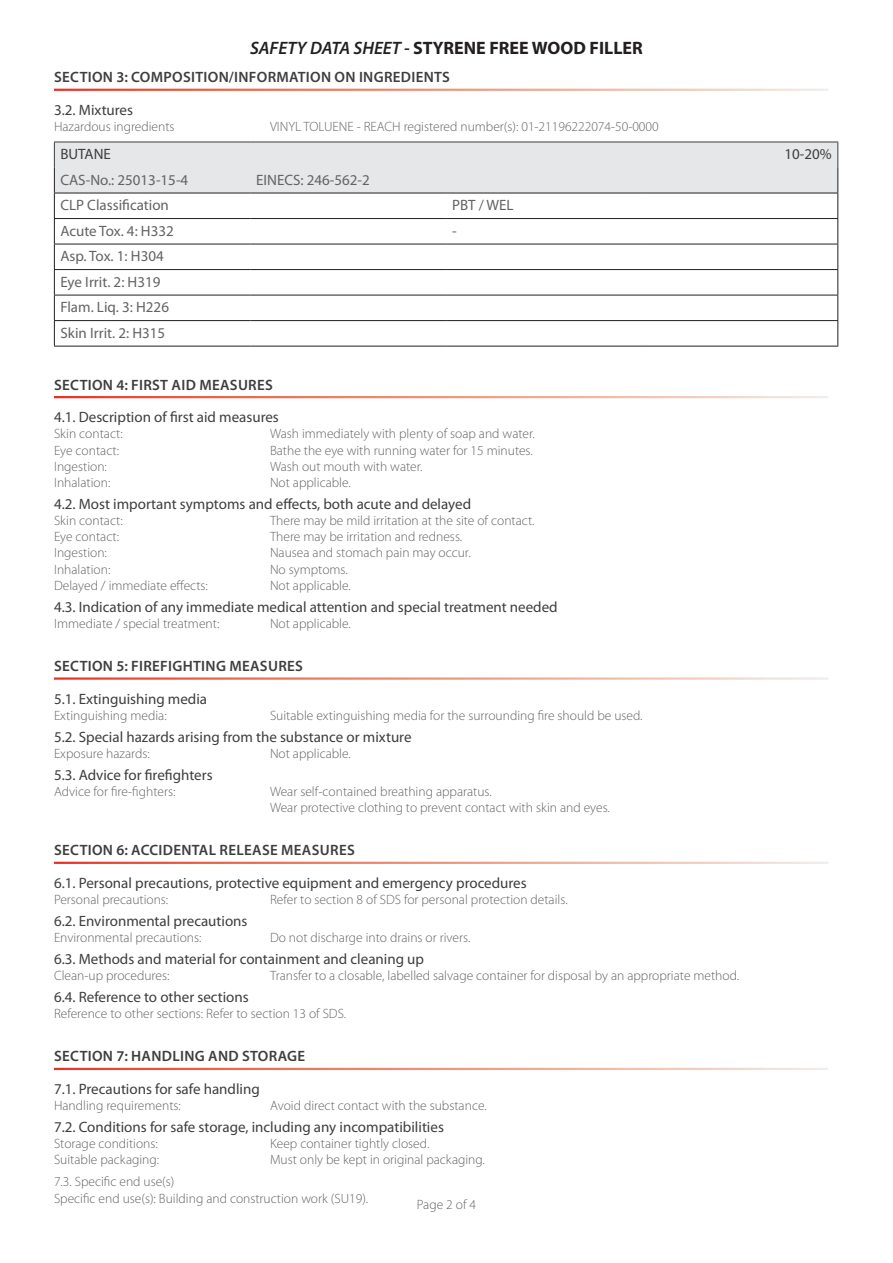
<style>
.page{position:relative;width:893px;height:1263px;background:#fff}
.page>*{position:absolute;margin:0;border:0;box-sizing:border-box;transform-origin:0 0}
.t1{font:700 18px "Myriad Pro";color:#231f20}
.t2{font:15px "Myriad Pro";color:#3e3e3f}
.t3{font:600 15px "Myriad Pro";letter-spacing:.02em;color:#3e3e3f}
.t4{font:15px/25.5px "Myriad Pro";color:#636366}
.t5{font:300 13.5px/16.2px "Myriad Pro";color:#636366}
.s1{font-weight:600;font-style:italic}
</style>
<div class="page">
<hr style="left:54px;top:346px;width:196px;height:1px;background:#231f20">
<hr style="left:250px;top:346px;width:196px;height:1px;background:#231f20">
<hr style="left:446px;top:346px;width:196px;height:1px;background:#231f20">
<hr style="left:642px;top:346px;width:196px;height:1px;background:#231f20">
<svg style="left:54px;top:142px;width:784px;height:204px"></svg>
<hr style="left:54px;top:320px;width:196px;height:1px;background:#231f20">
<hr style="left:250px;top:320px;width:196px;height:1px;background:#231f20">
<hr style="left:446px;top:320px;width:196px;height:1px;background:#231f20">
<hr style="left:642px;top:320px;width:196px;height:1px;background:#231f20">
<h1 class="t1" style="left:250px;top:36px;width:394px"><span class="s1">SAFETY DATA SHEET -</span> STYRENE FREE WOOD FILLER</h1>
<p class="t3" style="left:54px;top:68px;width:397px">SECTION 3: COMPOSITION/INFORMATION ON INGREDIENTS</p>
<p class="t2" style="left:54px;top:100px;width:81px">3.2. Mixtures</p>
<p class="t5" style="left:54px;top:118px;width:122px">Hazardous ingredients</p>
<p class="t5" style="left:270px;top:118px;width:390px">VINYL TOLUENE - REACH registered number(s): 01-21196222074-50-0000</p>
<p class="t2" style="left:60px;top:145px;width:52px">BUTANE</p>
<p class="t2" style="left:785px;top:145px;width:49px">10-20%</p>
<p class="t4" style="left:60px;top:167px;width:129px">CAS-No.: 25013-15-4</p>
<p class="t4" style="left:256px;top:167px;width:115px">EINECS: 246-562-2</p>
<p class="t4" style="left:60px;top:192px;width:110px">CLP Classification</p>
<p class="t4" style="left:452px;top:192px;width:63px">PBT / WEL</p>
<p class="t4" style="left:60px;top:218px;width:115px">Acute Tox. 4: H332</p>
<p class="t4" style="left:452px;top:218px;width:6px">-</p>
<p class="t4" style="left:60px;top:243px;width:110px">Asp. Tox. 1: H304<br>Eye Irrit. 2: H319<br>Flam. Liq. 3: H226<br>Skin Irrit. 2: H315</p>
<p class="t3" style="left:54px;top:375px;width:220px">SECTION 4: FIRST AID MEASURES</p>
<p class="t2" style="left:54px;top:408px;width:226px">4.1. Description of first aid measures</p>
<p class="t5" style="left:54px;top:426px;width:70px">Skin contact:</p>
<p class="t5" style="left:270px;top:426px;width:266px">Wash immediately with plenty of soap and water.</p>
<p class="t5" style="left:54px;top:442px;width:67px">Eye contact:</p>
<p class="t5" style="left:270px;top:442px;width:264px">Bathe the eye with running water for 15 minutes.</p>
<p class="t5" style="left:54px;top:458px;width:54px">Ingestion:</p>
<p class="t5" style="left:270px;top:458px;width:154px">Wash out mouth with water.</p>
<p class="t5" style="left:54px;top:474px;width:58px">Inhalation:</p>
<p class="t5" style="left:270px;top:474px;width:82px">Not applicable.</p>
<p class="t2" style="left:54px;top:494px;width:419px">4.2. Most important symptoms and effects, both acute and delayed</p>
<p class="t5" style="left:54px;top:512px;width:70px">Skin contact:</p>
<p class="t5" style="left:270px;top:512px;width:266px">There may be mild irritation at the site of contact.</p>
<p class="t5" style="left:54px;top:528px;width:67px">Eye contact:</p>
<p class="t5" style="left:270px;top:528px;width:194px">There may be irritation and redness.</p>
<p class="t5" style="left:54px;top:545px;width:54px">Ingestion:</p>
<p class="t5" style="left:270px;top:545px;width:202px">Nausea and stomach pain may occur.</p>
<p class="t5" style="left:54px;top:561px;width:58px">Inhalation:</p>
<p class="t5" style="left:270px;top:561px;width:79px">No symptoms.</p>
<p class="t5" style="left:54px;top:577px;width:155px">Delayed / immediate effects:</p>
<p class="t5" style="left:270px;top:577px;width:82px">Not applicable.</p>
<p class="t2" style="left:54px;top:597px;width:505px">4.3. Indication of any immediate medical attention and special treatment needed</p>
<p class="t5" style="left:54px;top:615px;width:167px">Immediate / special treatment:</p>
<p class="t5" style="left:270px;top:615px;width:82px">Not applicable.</p>
<p class="t3" style="left:54px;top:656px;width:250px">SECTION 5: FIREFIGHTING MEASURES</p>
<p class="t2" style="left:54px;top:689px;width:155px">5.1. Extinguishing media</p>
<p class="t5" style="left:54px;top:707px;width:114px">Extinguishing media:</p>
<p class="t5" style="left:270px;top:707px;width:374px">Suitable extinguishing media for the surrounding fire should be used.</p>
<p class="t2" style="left:54px;top:727px;width:359px">5.2. Special hazards arising from the substance or mixture</p>
<p class="t5" style="left:54px;top:745px;width:97px">Exposure hazards:</p>
<p class="t5" style="left:270px;top:745px;width:82px">Not applicable.</p>
<p class="t2" style="left:54px;top:765px;width:160px">5.3. Advice for firefighters</p>
<p class="t5" style="left:54px;top:783px;width:123px">Advice for fire-fighters:</p>
<p class="t5" style="left:270px;top:783px;width:341px">Wear self-contained breathing apparatus.<br>Wear protective clothing to prevent contact with skin and eyes.</p>
<p class="t3" style="left:54px;top:841px;width:302px">SECTION 6: ACCIDENTAL RELEASE MEASURES</p>
<p class="t2" style="left:54px;top:873px;width:474px">6.1. Personal precautions, protective equipment and emergency procedures</p>
<p class="t5" style="left:54px;top:891px;width:116px">Personal precautions:</p>
<p class="t5" style="left:270px;top:891px;width:299px">Refer to section 8 of SDS for personal protection details.</p>
<p class="t2" style="left:54px;top:912px;width:195px">6.2. Environmental precautions</p>
<p class="t5" style="left:54px;top:929px;width:149px">Environmental precautions:</p>
<p class="t5" style="left:270px;top:929px;width:202px">Do not discharge into drains or rivers.</p>
<p class="t2" style="left:54px;top:950px;width:372px">6.3. Methods and material for containment and cleaning up</p>
<p class="t5" style="left:54px;top:967px;width:117px">Clean-up procedures:</p>
<p class="t5" style="left:270px;top:967px;width:471px">Transfer to a closable, labelled salvage container for disposal by an appropriate method.</p>
<p class="t2" style="left:54px;top:988px;width:196px">6.4. Reference to other sections</p>
<p class="t5" style="left:54px;top:1005px;width:294px">Reference to other sections: Refer to section 13 of SDS.</p>
<p class="t3" style="left:54px;top:1047px;width:253px">SECTION 7: HANDLING AND STORAGE</p>
<p class="t2" style="left:54px;top:1080px;width:207px">7.1. Precautions for safe handling</p>
<p class="t5" style="left:54px;top:1097px;width:128px">Handling requirements:</p>
<p class="t5" style="left:270px;top:1097px;width:218px">Avoid direct contact with the substance.</p>
<p class="t2" style="left:54px;top:1118px;width:391px">7.2. Conditions for safe storage, including any incompatibilities</p>
<p class="t5" style="left:54px;top:1135px;width:105px">Storage conditions:</p>
<p class="t5" style="left:270px;top:1135px;width:161px">Keep container tightly closed.</p>
<p class="t5" style="left:54px;top:1152px;width:107px">Suitable packaging:</p>
<p class="t5" style="left:270px;top:1152px;width:216px">Must only be kept in original packaging.</p>
<p class="t5" style="left:54px;top:1174px;width:316px">7.3. Specific end use(s)<br>Specific end use(s): Building and construction work (SU19).</p>
<p class="t5" style="left:417px;top:1196px;width:61px">Page 2 of 4</p>
</div>
